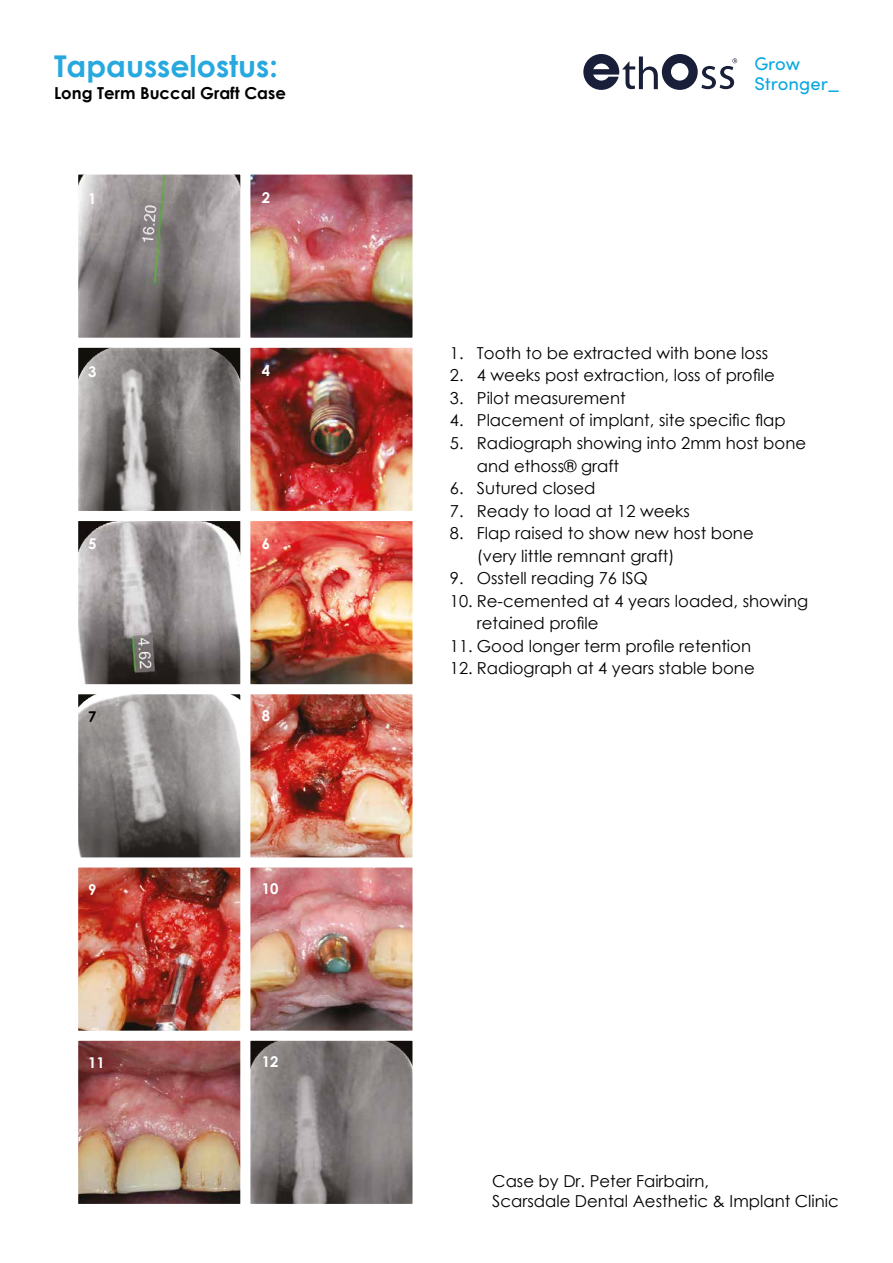
<style>
.page{position:relative;width:893px;height:1263px;background:#fff}
.page>*{position:absolute;margin:0;border:0;box-sizing:border-box;transform-origin:0 0}
.t1{font:700 30px "Century Gothic";color:#27a9df}
.t2{font:18.45px/21px "Sofia Pro";color:#07a7e1}
.t3{font:16.5px/22.5px "Century Gothic";color:#000}
.t4{font:700 16.5px "Century Gothic";color:#000}
.t5{font:700 14.85px "Century Gothic";color:#fff}
.t6{font:700 14.85px "Century Gothic";color:#000}
</style>
<div class="page">
<img style="left:79px;top:175px;width:160px;height:162px">
<div style="left:73px;top:169px;width:172px;height:174px;border:5px solid #fff"></div>
<img style="left:79px;top:695px;width:160px;height:161px">
<div style="left:73px;top:689px;width:172px;height:173px;border:5px solid #fff"></div>
<img style="left:79px;top:1042px;width:160px;height:161px">
<div style="left:73px;top:1036px;width:172px;height:173px;border:5px solid #fff"></div>
<img style="left:79px;top:522px;width:160px;height:161px">
<div style="left:73px;top:516px;width:172px;height:173px;border:5px solid #fff"></div>
<img style="left:79px;top:868px;width:160px;height:162px">
<div style="left:73px;top:862px;width:172px;height:174px;border:5px solid #fff"></div>
<img style="left:79px;top:349px;width:160px;height:161px">
<div style="left:73px;top:343px;width:172px;height:173px;border:5px solid #fff"></div>
<img style="left:251px;top:349px;width:161px;height:161px">
<div style="left:245px;top:343px;width:173px;height:173px;border:5px solid #fff"></div>
<img style="left:251px;top:868px;width:161px;height:162px">
<div style="left:245px;top:862px;width:173px;height:174px;border:5px solid #fff"></div>
<img style="left:251px;top:695px;width:161px;height:161px">
<div style="left:245px;top:689px;width:173px;height:173px;border:5px solid #fff"></div>
<img style="left:251px;top:175px;width:161px;height:162px">
<div style="left:245px;top:169px;width:173px;height:174px;border:5px solid #fff"></div>
<img style="left:251px;top:1042px;width:161px;height:161px">
<div style="left:245px;top:1036px;width:173px;height:173px;border:5px solid #fff"></div>
<img style="left:251px;top:522px;width:161px;height:161px">
<div style="left:245px;top:516px;width:173px;height:173px;border:5px solid #fff"></div>
<svg style="left:583px;top:54px;width:154px;height:36px"></svg>
<h1 class="t1" style="left:54px;top:43px;width:225px">Tapausselostus:</h1>
<p class="t4" style="left:54px;top:81px;width:233px">Long Term Buccal Graft Case</p>
<p class="t5" style="left:88px;top:187px;width:10px">1</p>
<p class="t5" style="left:262px;top:186px;width:10px">2</p>
<p class="t5" style="left:88px;top:360px;width:10px">3</p>
<p class="t5" style="left:262px;top:359px;width:10px">4</p>
<p class="t5" style="left:88px;top:533px;width:10px">5</p>
<p class="t5" style="left:262px;top:532px;width:10px">6</p>
<p class="t6" style="left:88px;top:705px;width:10px">7</p>
<p class="t5" style="left:262px;top:705px;width:10px">8</p>
<p class="t5" style="left:88px;top:878px;width:10px">9</p>
<p class="t5" style="left:262px;top:877px;width:18px">10</p>
<p class="t5" style="left:88px;top:1051px;width:18px">11</p>
<p class="t5" style="left:262px;top:1050px;width:18px">12</p>
<p class="t2" style="left:754px;top:52px;width:87px">Grow<br>Stronger_</p>
<p class="t3" style="left:450px;top:341px;width:320px">1. Tooth to be extracted with bone loss</p>
<p class="t3" style="left:450px;top:364px;width:326px">2. 4 weeks post extraction, loss of profile</p>
<p class="t3" style="left:450px;top:386px;width:177px">3. Pilot measurement</p>
<p class="t3" style="left:450px;top:409px;width:337px">4. Placement of implant, site specific flap</p>
<p class="t3" style="left:477px;top:431px;width:331px;text-indent:-27px">5. Radiograph showing into 2mm host bone and ethoss® graft</p>
<p class="t3" style="left:450px;top:476px;width:147px">6. Sutured closed</p>
<p class="t3" style="left:450px;top:499px;width:242px">7. Ready to load at 12 weeks</p>
<p class="t3" style="left:477px;top:521px;width:278px;text-indent:-27px">8. Flap raised to show new host bone (very little remnant graft)</p>
<p class="t3" style="left:450px;top:567px;width:200px">9. Osstell reading 76 ISQ</p>
<p class="t3" style="left:477px;top:589px;width:333px;text-indent:-27px">10. Re-cemented at 4 years loaded, showing retained profile</p>
<p class="t3" style="left:450px;top:634px;width:303px">11. Good longer term profile retention</p>
<p class="t3" style="left:450px;top:657px;width:306px">12. Radiograph at 4 years stable bone</p>
<p class="t3" style="left:492px;top:1171px;width:348px;line-height:19.8px">Case by Dr. Peter Fairbairn,<br>Scarsdale Dental Aesthetic &amp; Implant Clinic</p>
</div>
